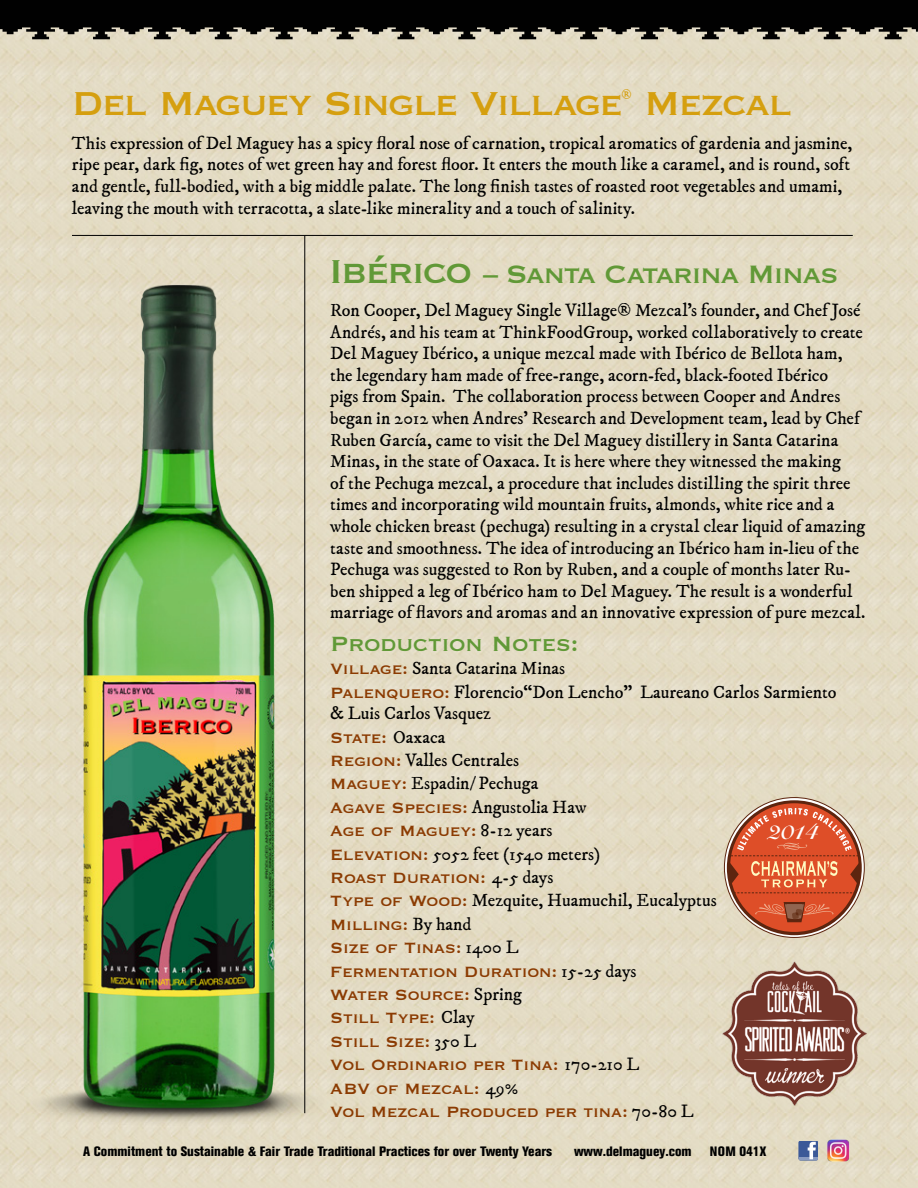
<style>
.page{position:relative;width:918px;height:1188px;background:#fff}
.page>*{position:absolute;margin:0;border:0;box-sizing:border-box;transform-origin:0 0}
.t1{font:43.5px "Copperplate";letter-spacing:-.055em;color:#d59f0f}
.t2{font:33px "Copperplate";letter-spacing:-.05em;color:#619937}
.t3{font:27px "Copperplate";letter-spacing:-.02em;color:#619937}
.t4{font:italic 25.05px "Snell Roundhand Bold Script";color:#fff}
.t5{font:19.5px/23.4px "Copperplate";letter-spacing:-.02em;color:#8b3b02}
.t6{font:18px/21.6px "IM FELL DW Pica Roman";color:#000}
.t7{font:800 condensed 13.5px "Akzidenz Grotesk BE";color:#000}
.t8{font:13.5px "IM FELL DW Pica Roman";color:#d59f0f}
.s1{font-size:43.5px}
.s2{font-size:30px}
.s3{font-family:"Copperplate";font-size:19.5px;color:#8b3b02}
.s4{font-family:"IM FELL DW Pica Roman";font-size:18px;color:#000}
</style>
<div class="page">
<img style="left:1px;top:39px;width:917px;height:1149px">
<svg style="left:0;top:0;width:918px;height:39px"></svg>
<svg style="left:798px;top:1141px;width:20px;height:20px"></svg>
<img style="left:827px;top:1139px;width:23px;height:23px">
<hr style="left:305px;top:236px;width:1px;height:877px;background:#000">
<hr style="left:72px;top:235px;width:781px;height:1px;background:#000">
<img style="left:14px;top:281px;width:311px;height:850px">
<img style="left:722px;top:962px;width:144px;height:144px">
<svg style="left:724px;top:798px;width:140px;height:139px"></svg>
<svg style="left:727px;top:800px;width:135px;height:135px"></svg>
<div style="left:730px;top:803px;width:129px;height:129px;background:#de4e28;border-radius:50%"></div>
<svg style="left:730px;top:808px;width:129px;height:85px"></svg>
<svg style="left:755px;top:902px;width:78px;height:21px"></svg>
<h1 class="t1" style="left:72px;top:75px;width:553px">Del Maguey Single Village</h1>
<p class="t8" style="left:621px;top:86px;width:12px">®</p>
<h1 class="t1" style="left:644px;top:75px;width:150px">Mezcal</h1>
<p class="t6" style="left:72px;top:132px;width:782px">This expression of Del Maguey has a spicy floral nose of carnation, tropical aromatics of gardenia and jasmine, ripe pear, dark fig, notes of wet green hay and forest floor. It enters the mouth like a caramel, and is round, soft and gentle, full-bodied, with a big middle palate. The long finish tastes of roasted root vegetables and umami, leaving the mouth with terracotta, a slate-like minerality and a touch of salinity.</p>
<h2 class="t2" style="left:329px;top:252px;width:512px"><span class="s1">Ibérico</span> <span class="s2">–</span> Santa Catarina Minas</h2>
<p class="t6" style="left:330px;top:300px;width:537px">Ron Cooper, Del Maguey Single Village® Mezcal’s founder, and Chef José Andrés, and his team at ThinkFoodGroup, worked collaboratively to create Del Maguey Ibérico, a unique mezcal made with Ibérico de Bellota ham, the legendary ham made of free-range, acorn-fed, black-footed Ibérico<br>pigs from Spain. The collaboration process between Cooper and Andres began in 2012 when Andres’ Research and Development team, lead by Chef Ruben García, came to visit the Del Maguey distillery in Santa Catarina Minas, in the state of Oaxaca. It is here where they witnessed the making<br>of the Pechuga mezcal, a procedure that includes distilling the spirit three times and incorporating wild mountain fruits, almonds, white rice and a whole chicken breast (pechuga) resulting in a crystal clear liquid of amazing taste and smoothness. The idea of introducing an Ibérico ham in-lieu of the Pechuga was suggested to Ron by Ruben, and a couple of months later Ru&shy;ben shipped a leg of Ibérico ham to Del Maguey. The result is a wonderful marriage of flavors and aromas and an innovative expression of pure mezcal.</p>
<h3 class="t3" style="left:330px;top:626px;width:250px">Production Notes:</h3>
<p class="t6" style="left:330px;top:657px;width:508px;line-height:23.4px"><span class="s3">Village:</span> Santa Catarina Minas<br><span class="s3">Palenquero:</span> Florencio“Don Lencho” Laureano Carlos Sarmiento</p>
<p class="t6" style="left:330px;top:703px;width:162px">&amp; Luis Carlos Vasquez</p>
<p class="t5" style="left:330px;top:724px;width:117px">State: <span class="s4">Oaxaca</span></p>
<p class="t6" style="left:330px;top:749px;width:210px;line-height:23.4px"><span class="s3">Region:</span> Valles Centrales<br><span class="s3">Maguey:</span> Espadin/ Pechuga</p>
<p class="t5" style="left:330px;top:795px;width:258px">Agave Species: <span class="s4">Angustolia Haw<br></span>Age of Maguey: <span class="s4">8-12 years</span></p>
<p class="t6" style="left:330px;top:843px;width:272px"><span class="s3">Elevation:</span> 5052 feet (1540 meters)</p>
<p class="t5" style="left:330px;top:865px;width:225px">Roast Duration: <span class="s4">4-5 days</span></p>
<p class="t6" style="left:330px;top:890px;width:388px"><span class="s3">Type of Wood:</span> Mezquite, Huamuchil, Eucalyptus</p>
<p class="t5" style="left:330px;top:912px;width:365px">Milling: <span class="s4">By hand<br></span>Size of Tinas: <span class="s4">1400 L<br></span>Fermentation Duration: <span class="s4">15-25 days<br></span>Water Source: <span class="s4">Spring<br></span>Still Type: <span class="s4">Clay<br></span>Still Size: <span class="s4">350 L<br></span>Vol Ordinario per Tina: <span class="s4">170-210 L<br></span>ABV of Mezcal: <span class="s4">49%<br></span>Vol Mezcal Produced per tina: <span class="s4">70-80 L</span></p>
<h3 class="t4" style="left:769px;top:816px;width:59px">2014</h3>
<p class="t7" style="left:83px;top:1143px;width:470px">A Commitment to Sustainable &amp; Fair Trade Traditional Practices for over Twenty Years</p>
<p class="t7" style="left:574px;top:1143px;width:119px">www.delmaguey.com</p>
<p class="t7" style="left:710px;top:1143px;width:58px">NOM 041X</p>
</div>
